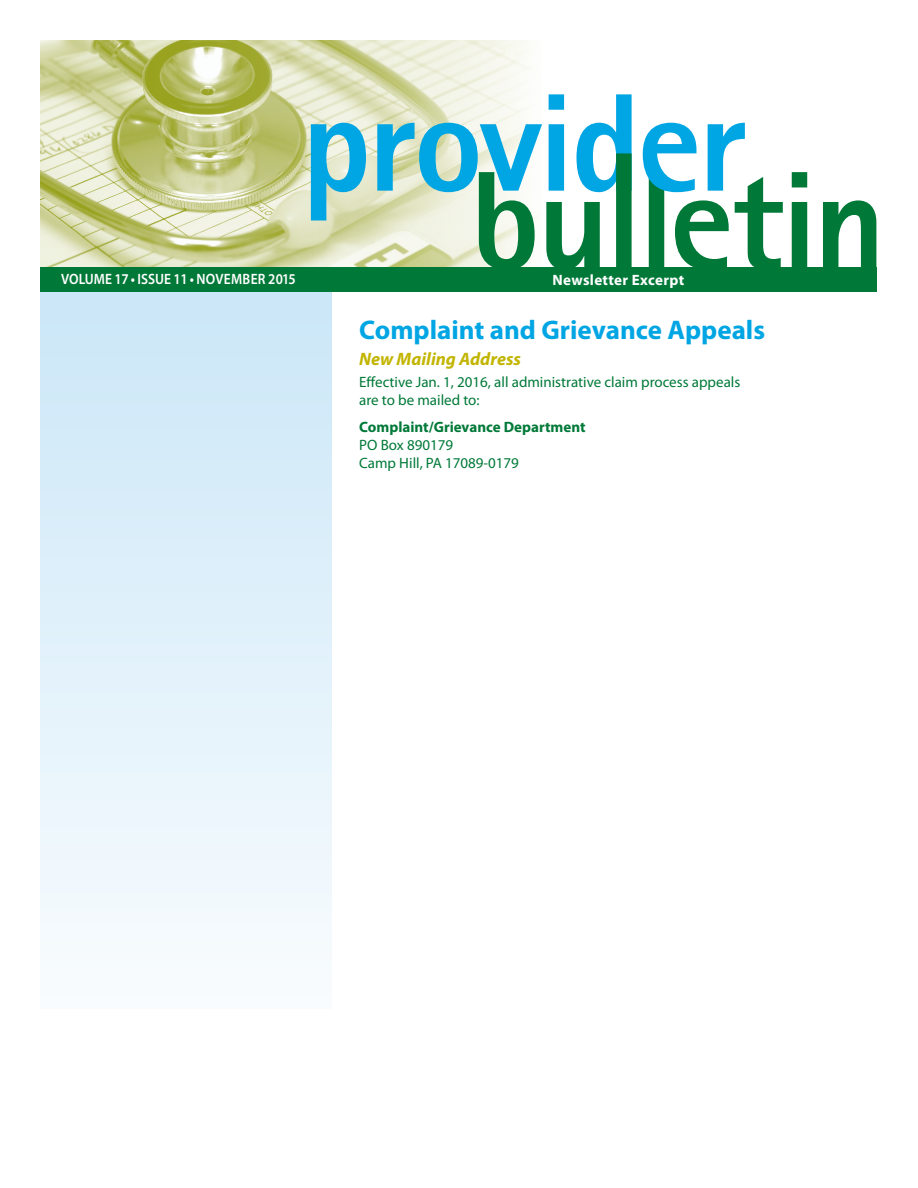
<style>
.page{position:relative;width:918px;height:1188px;background:#fff}
.page>*{position:absolute;margin:0;border:0;box-sizing:border-box;transform-origin:0 0}
.t1{font:700 27px "Myriad Pro";color:#00a5e3}
.t2{font:italic 700 18px "Myriad Pro";color:#c2b501}
.t3{font:15px/18px "Myriad Pro";color:#007938}
.t4{font:600 15px "Myriad Pro";color:#fff;scale:.9 1}
.t5{font:700 15px "Myriad Pro";color:#007938}
.t6{font:700 15px "Myriad Pro";letter-spacing:.02em;color:#fff}
</style>
<div class="page">
<div style="left:40px;top:289px;width:292px;height:720px;background:linear-gradient(to bottom,#cae6f8,#f9fcfe)"></div>
<img style="left:40px;top:40px;width:491px;height:227px">
<div style="left:40px;top:267px;width:838px;height:25px;background:#007938"></div>
<svg style="left:311px;top:94px;width:434px;height:126px"></svg>
<svg style="left:479px;top:153px;width:397px;height:114px"></svg>
<p class="t4" style="left:61px;top:270px;width:262px">VOLUME 17 • ISSUE 11 • NOVEMBER 2015</p>
<p class="t6" style="left:553px;top:270px;width:133px">Newsletter Excerpt</p>
<h1 class="t1" style="left:359px;top:312px;width:407px">Complaint and Grievance Appeals</h1>
<p class="t2" style="left:359px;top:347px;width:163px">New Mailing Address</p>
<p class="t3" style="left:359px;top:373px;width:383px">Effective Jan. 1, 2016, all administrative claim process appeals are to be mailed to:</p>
<p class="t5" style="left:359px;top:417px;width:228px">Complaint/Grievance Department</p>
<p class="t3" style="left:359px;top:436px;width:161px">PO Box 890179<br>Camp Hill, PA 17089-0179</p>
</div>
